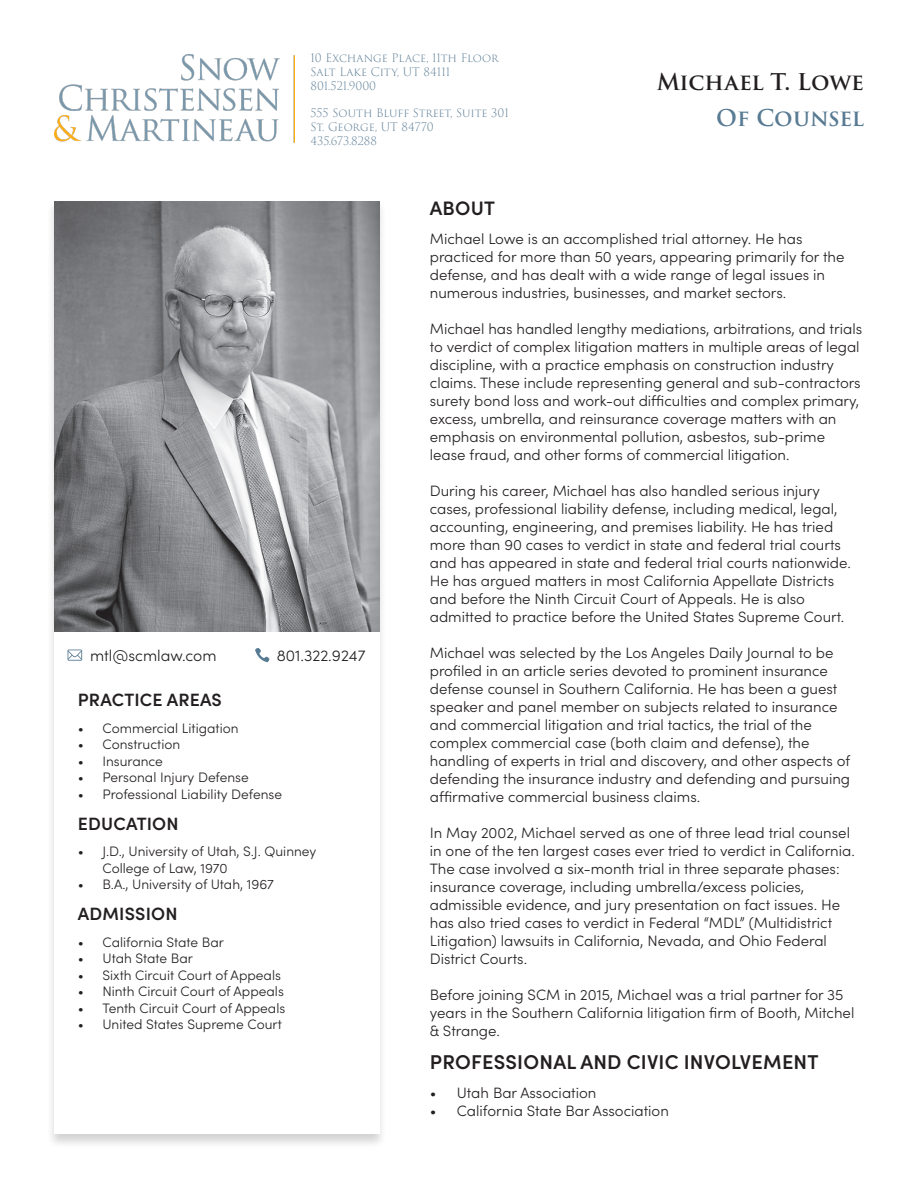
<style>
.page{position:relative;width:918px;height:1188px;background:#fff}
.page>*{position:absolute;margin:0;border:0;box-sizing:border-box;transform-origin:0 0}
.t1{font:600 22.5px "Trajan Pro 3";color:#231f20}
.t2{font:600 22.5px "Trajan Pro 3";letter-spacing:-.015em;color:#587b93}
.t3{font:600 19.95px "Sofia Pro";letter-spacing:.01em;color:#231f20}
.Headers{font:600 19.5px "Sofia Pro";letter-spacing:.01em;color:#231f20}
.Headers-2{font:600 17.85px "Sofia Pro";letter-spacing:.01em;color:#231f20}
.t4{font:300 15.75px "Sofia Pro";color:#231f20}
.Paragraph_Style_1{font:300 15px/18px "Sofia Pro";color:#231f20}
.t5{font:300 13.65px/16.5px "Sofia Pro";color:#231f20}
.t6{font:300 11.4px/13.6px "Trajan Pro 3";color:#587b93}
</style>
<div class="page">
<img style="left:54px;top:54px;width:240px;height:88px">
<div style="left:46px;top:199px;width:341px;height:950px;background:#231f20;opacity:.2"></div>
<div style="left:54px;top:201px;width:325px;height:933px;background:#fff"></div>
<img style="left:54px;top:201px;width:325px;height:431px">
<svg style="left:255px;top:648px;width:14px;height:14px"></svg>
<svg style="left:68px;top:650px;width:14px;height:11px"></svg>
<p class="t6" style="left:310px;top:52px;width:190px">10 Exchange Place, 11th Floor<br>Salt Lake City, UT 84111<br>801.521.9000</p>
<p class="t6" style="left:310px;top:107px;width:200px">555 South Bluff Street, Suite 301<br>St. George, UT 84770<br>435.673.8288</p>
<p class="Headers" style="left:430px;top:193px;width:67px">ABOUT</p>
<p class="t1" style="left:657px;top:65px;width:209px">Michael T. Lowe</p>
<p class="t2" style="left:716px;top:101px;width:149px">Of Counsel</p>
<p class="t4" style="left:90px;top:644px;width:128px">mtl@scmlaw.com</p>
<p class="t4" style="left:277px;top:644px;width:90px">801.322.9247</p>
<p class="Headers-2" style="left:78px;top:686px;width:146px">PRACTICE AREAS</p>
<p class="t5" style="left:78px;top:719px;width:162px">• Commercial Litigation</p>
<p class="t5" style="left:78px;top:735px;width:104px">• Construction</p>
<p class="t5" style="left:78px;top:752px;width:87px">• Insurance</p>
<p class="t5" style="left:78px;top:768px;width:173px">• Personal Injury Defense</p>
<p class="t5" style="left:78px;top:785px;width:206px">• Professional Liability Defense</p>
<p class="Headers-2" style="left:78px;top:810px;width:102px">EDUCATION</p>
<p class="t5" style="left:102px;top:842px;width:215px;text-indent:-25px">• J.D., University of Utah, S.J. Quinney<br>College of Law, 1970</p>
<p class="t5" style="left:78px;top:875px;width:198px">• B.A., University of Utah, 1967</p>
<p class="Headers-2" style="left:78px;top:901px;width:101px">ADMISSION</p>
<p class="t5" style="left:78px;top:933px;width:148px">• California State Bar</p>
<p class="t5" style="left:78px;top:950px;width:117px">• Utah State Bar</p>
<p class="t5" style="left:78px;top:966px;width:205px">• Sixth Circuit Court of Appeals</p>
<p class="t5" style="left:78px;top:982px;width:208px">• Ninth Circuit Court of Appeals</p>
<p class="t5" style="left:78px;top:999px;width:209px">• Tenth Circuit Court of Appeals</p>
<p class="t5" style="left:78px;top:1015px;width:206px">• United States Supreme Court</p>
<p class="Paragraph_Style_1" style="left:430px;top:229px;width:416px">Michael Lowe is an accomplished trial attorney. He has practiced for more than 50 years, appearing primarily for the defense, and has dealt with a wide range of legal issues in numerous industries, businesses, and market sectors.</p>
<p class="Paragraph_Style_1" style="left:430px;top:319px;width:434px">Michael has handled lengthy mediations, arbitrations, and trials to verdict of complex litigation matters in multiple areas of legal discipline, with a practice emphasis on construction industry claims. These include representing general and sub-contractors surety bond loss and work-out difficulties and complex primary, excess, umbrella, and reinsurance coverage matters with an emphasis on environmental pollution, asbestos, sub-prime lease fraud, and other forms of commercial litigation.</p>
<p class="Paragraph_Style_1" style="left:430px;top:481px;width:423px">During his career, Michael has also handled serious injury cases, professional liability defense, including medical, legal, accounting, engineering, and premises liability. He has tried more than 90 cases to verdict in state and federal trial courts and has appeared in state and federal trial courts nationwide.<br>He has argued matters in most California Appellate Districts and before the Ninth Circuit Court of Appeals. He is also admitted to practice before the United States Supreme Court.</p>
<p class="Paragraph_Style_1" style="left:430px;top:643px;width:422px">Michael was selected by the Los Angeles Daily Journal to be profiled in an article series devoted to prominent insurance defense counsel in Southern California. He has been a guest speaker and panel member on subjects related to insurance and commercial litigation and trial tactics, the trial of the complex commercial case (both claim and defense), the handling of experts in trial and discovery, and other aspects of defending the insurance industry and defending and pursuing affirmative commercial business claims.</p>
<p class="Paragraph_Style_1" style="left:430px;top:823px;width:427px">In May 2002, Michael served as one of three lead trial counsel in one of the ten largest cases ever tried to verdict in California.<br>The case involved a six-month trial in three separate phases: insurance coverage, including umbrella/excess policies, admissible evidence, and jury presentation on fact issues. He has also tried cases to verdict in Federal “MDL” (Multidistrict Litigation) lawsuits in California, Nevada, and Ohio Federal District Courts.</p>
<p class="Paragraph_Style_1" style="left:430px;top:985px;width:426px">Before joining SCM in 2015, Michael was a trial partner for 35 years in the Southern California litigation firm of Booth, Mitchel &amp; Strange.</p>
<p class="t3" style="left:430px;top:1047px;width:390px">PROFESSIONAL AND CIVIC INVOLVEMENT</p>
<p class="Paragraph_Style_1" style="left:430px;top:1083px;width:168px">• Utah Bar Association</p>
<p class="Paragraph_Style_1" style="left:430px;top:1101px;width:241px">• California State Bar Association</p>
</div>
